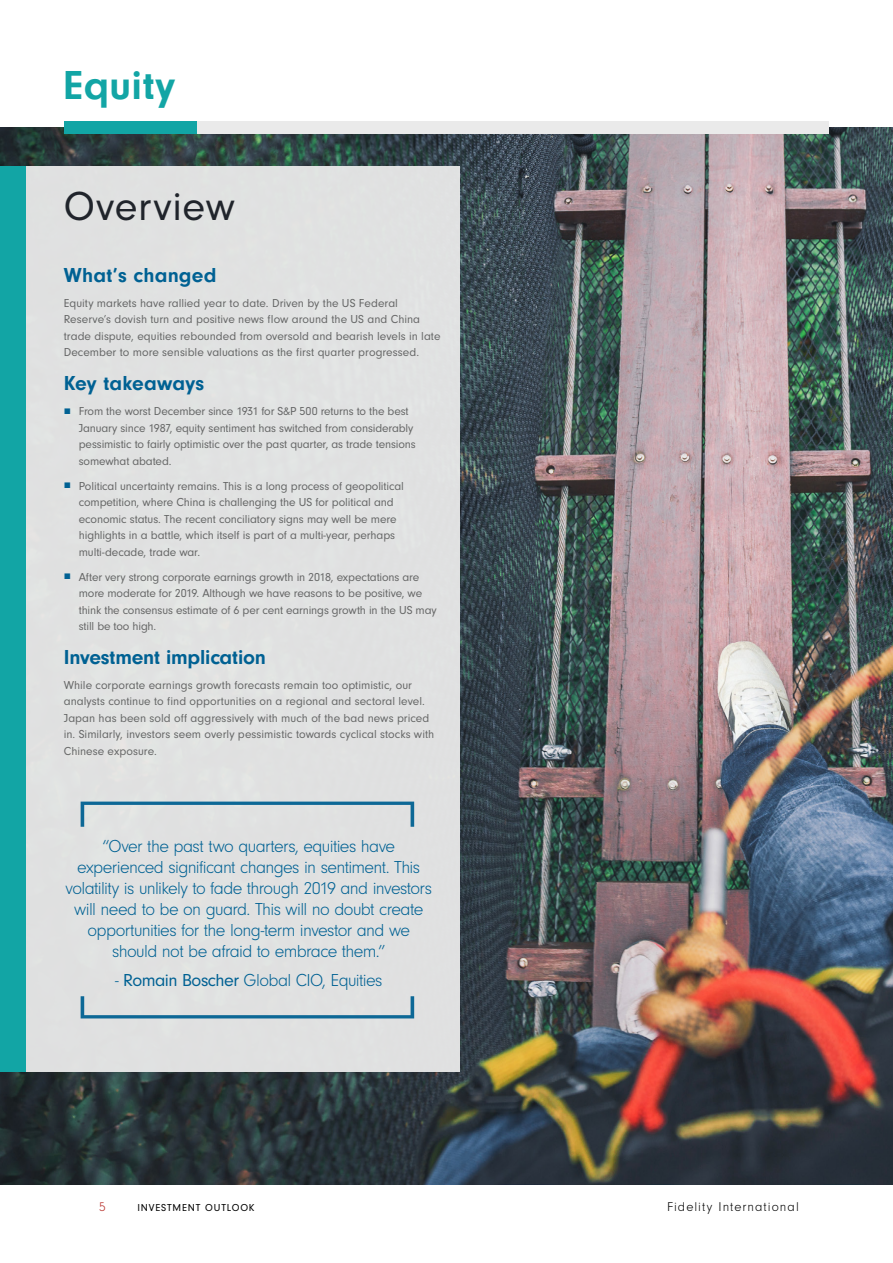
<style>
.page{position:relative;width:893px;height:1263px;background:#fff}
.page>*{position:absolute;margin:0;border:0;box-sizing:border-box;transform-origin:0 0}
.t1{font:42px "Neuzeit Gro";letter-spacing:.015em;color:#20242b}
.t2{font:700 42px "Neuzeit Gro";letter-spacing:.01em;color:#12a5a5}
.t3{font:700 21px "Neuzeit Gro";letter-spacing:-.005em;color:#006193}
.t4{font:300 18px/21px "Neuzeit Gro";letter-spacing:-.035em;color:#006193;text-align:center}
.t5{font:300 13.2px "Neuzeit Gro";letter-spacing:.08em;color:#000}
.t6{font:300 13.2px "Neuzeit Gro";color:#b72f2a}
.t7{font:12px/16.5px "Neuzeit Gro";letter-spacing:-.005em;color:#666767}
.t8{font:10.5px "Neuzeit Gro";letter-spacing:.08em;color:#000}
.s1{font-family:"Arial";color:#006193}
.s2{font-weight:400}
</style>
<div class="page">
<img style="left:0;top:128px;width:893px;height:1056px">
<div style="left:0;top:166px;width:459px;height:906px;background:#e0e1e1"></div>
<div style="left:0;top:166px;width:26px;height:906px;background:#12a5a5"></div>
<div style="left:196px;top:121px;width:633px;height:13px;background:#eaeaea"></div>
<div style="left:64px;top:121px;width:132px;height:13px;background:#12a5a5"></div>
<svg style="left:81px;top:801px;width:333px;height:26px"></svg>
<svg style="left:81px;top:996px;width:333px;height:22px"></svg>
<h1 class="t2" style="left:64px;top:61px;width:113px">Equity</h1>
<h1 class="t1" style="left:64px;top:184px;width:173px">Overview</h1>
<h2 class="t3" style="left:64px;top:263px;width:154px">What’s changed</h2>
<p class="t7" style="left:64px;top:295px;width:378px">Equity markets have rallied year to date. Driven by the US Federal Reserve’s dovish turn and positive news flow around the US and China trade dispute, equities rebounded from oversold and bearish levels in late December to more sensible valuations as the first quarter progressed.</p>
<h2 class="t3" style="left:64px;top:371px;width:142px">Key takeaways</h2>
<p class="t7" style="left:79px;top:403px;width:338px;text-indent:-15px"><span class="s1">■</span> From the worst December since 1931 for S&amp;P 500 returns to the best January since 1987, equity sentiment has switched from considerably pessimistic to fairly optimistic over the past quarter, as trade tensions somewhat abated.</p>
<p class="t7" style="left:79px;top:478px;width:327px;text-indent:-15px"><span class="s1">■</span> Political uncertainty remains. This is a long process of geopolitical competition, where China is challenging the US for political and economic status. The recent conciliatory signs may well be mere highlights in a battle, which itself is part of a multi-year, perhaps multi-decade, trade war.</p>
<p class="t7" style="left:79px;top:569px;width:359px;text-indent:-15px"><span class="s1">■</span> After very strong corporate earnings growth in 2018, expectations are more moderate for 2019. Although we have reasons to be positive, we think the consensus estimate of 6 per cent earnings growth in the US may still be too high.</p>
<h2 class="t3" style="left:64px;top:645px;width:204px">Investment implication</h2>
<p class="t7" style="left:64px;top:677px;width:372px">While corporate earnings growth forecasts remain too optimistic, our analysts continue to find opportunities on a regional and sectoral level.<br>Japan has been sold off aggressively with much of the bad news priced in. Similarly, investors seem overly pessimistic towards cyclical stocks with Chinese exposure.</p>
<p class="t4" style="left:65px;top:836px;width:368px">“Over the past two quarters, equities have experienced significant changes in sentiment. This volatility is unlikely to fade through 2019 and investors will need to be on guard. This will no doubt create opportunities for the long-term investor and we should not be afraid to embrace them.”</p>
<h3 class="t4" style="left:115px;top:970px;width:269px">- <span class="s2">Romain Boscher</span> Global CIO, Equities</h3>
<p class="t6" style="left:99px;top:1200px;width:8px">5</p>
<p class="t8" style="left:137px;top:1201px;width:119px">INVESTMENT OUTLOOK</p>
<p class="t5" style="left:667px;top:1199px;width:133px">Fidelity International</p>
</div>
